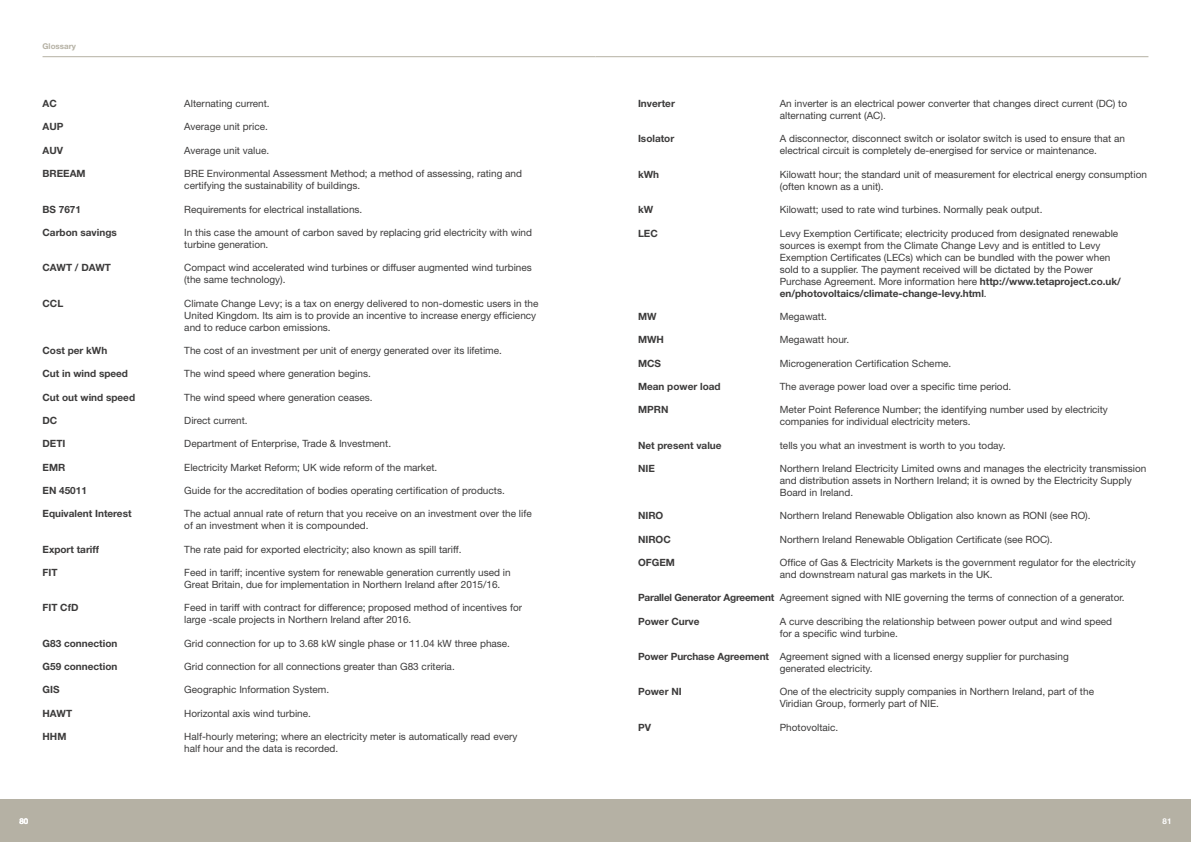
<style>
.page{position:relative;width:1191px;height:842px;background:#fff}
.page>*{position:absolute;margin:0;border:0;box-sizing:border-box;transform-origin:0 0}
.t1{font:10px/12px "Helvetica Neue";color:#3c3b3b}
.t2{font:700 10px "Helvetica Neue";color:#3c3b3b}
.t3{font:700 8px "Helvetica Neue";color:#b5b1a4}
.t4{font:700 8px "Helvetica Neue";color:#fff}
.s1{font-weight:700}
</style>
<div class="page">
<div style="left:0;top:799px;width:595px;height:43px;background:#b5b1a4"></div>
<div style="left:595px;top:799px;width:596px;height:43px;background:#b5b1a4"></div>
<hr style="left:43px;top:56px;width:552px;height:1px;background:#b5b1a4">
<hr style="left:595px;top:56px;width:553px;height:1px;background:#b5b1a4">
<p class="t3" style="left:43px;top:43px;width:35px">Glossary</p>
<p class="t2" style="left:43px;top:100px;width:16px">AC</p>
<p class="t1" style="left:184px;top:99px;width:87px">Alternating current.</p>
<p class="t2" style="left:43px;top:123px;width:22px">AUP</p>
<p class="t1" style="left:184px;top:122px;width:85px">Average unit price.</p>
<p class="t2" style="left:43px;top:147px;width:22px">AUV</p>
<p class="t1" style="left:184px;top:145px;width:86px">Average unit value.</p>
<p class="t2" style="left:43px;top:170px;width:45px">BREEAM</p>
<p class="t1" style="left:184px;top:169px;width:339px">BRE Environmental Assessment Method; a method of assessing, rating and certifying the sustainability of buildings.</p>
<p class="t2" style="left:43px;top:205px;width:40px">BS 7671</p>
<p class="t1" style="left:184px;top:204px;width:179px">Requirements for electrical installations.</p>
<p class="t2" style="left:43px;top:229px;width:76px">Carbon savings</p>
<p class="t1" style="left:184px;top:227px;width:349px">In this case the amount of carbon saved by replacing grid electricity with wind turbine generation.</p>
<p class="t2" style="left:43px;top:264px;width:70px">CAWT / DAWT</p>
<p class="t1" style="left:184px;top:263px;width:349px">Compact wind accelerated wind turbines or diffuser augmented wind turbines (the same technology).</p>
<p class="t2" style="left:43px;top:299px;width:22px">CCL</p>
<p class="t1" style="left:184px;top:298px;width:356px">Climate Change Levy; is a tax on energy delivered to non-domestic users in the<br>United Kingdom. Its aim is to provide an incentive to increase energy efficiency and to reduce carbon emissions.</p>
<p class="t2" style="left:43px;top:347px;width:66px">Cost per kWh</p>
<p class="t1" style="left:184px;top:345px;width:319px">The cost of an investment per unit of energy generated over its lifetime.</p>
<p class="t2" style="left:43px;top:370px;width:87px">Cut in wind speed</p>
<p class="t1" style="left:184px;top:369px;width:188px">The wind speed where generation begins.</p>
<p class="t2" style="left:43px;top:393px;width:94px">Cut out wind speed</p>
<p class="t1" style="left:184px;top:392px;width:190px">The wind speed where generation ceases.</p>
<p class="t2" style="left:43px;top:417px;width:16px">DC</p>
<p class="t1" style="left:184px;top:415px;width:65px">Direct current.</p>
<p class="t2" style="left:43px;top:440px;width:24px">DETI</p>
<p class="t1" style="left:184px;top:439px;width:208px">Department of Enterprise, Trade &amp; Investment.</p>
<p class="t2" style="left:43px;top:463px;width:24px">EMR</p>
<p class="t1" style="left:184px;top:462px;width:255px">Electricity Market Reform; UK wide reform of the market.</p>
<p class="t2" style="left:43px;top:487px;width:46px">EN 45011</p>
<p class="t1" style="left:184px;top:485px;width:322px">Guide for the accreditation of bodies operating certification of products.</p>
<p class="t2" style="left:43px;top:510px;width:91px">Equivalent Interest</p>
<p class="t1" style="left:184px;top:509px;width:349px">The actual annual rate of return that you receive on an investment over the life of an investment when it is compounded.</p>
<p class="t2" style="left:43px;top:545px;width:58px">Export tariff</p>
<p class="t1" style="left:184px;top:544px;width:279px">The rate paid for exported electricity; also known as spill tariff.</p>
<p class="t2" style="left:43px;top:569px;width:16px">FIT</p>
<p class="t1" style="left:184px;top:567px;width:328px">Feed in tariff; incentive system for renewable generation currently used in<br>Great Britain, due for implementation in Northern Ireland after 2015/16.</p>
<p class="t2" style="left:43px;top:604px;width:37px">FIT CfD</p>
<p class="t1" style="left:184px;top:603px;width:339px">Feed in tariff with contract for difference; proposed method of incentives for large -scale projects in Northern Ireland after 2016.</p>
<p class="t2" style="left:43px;top:639px;width:76px">G83 connection</p>
<p class="t1" style="left:184px;top:638px;width:327px">Grid connection for up to 3.68 kW single phase or 11.04 kW three phase.</p>
<p class="t2" style="left:43px;top:663px;width:76px">G59 connection</p>
<p class="t1" style="left:184px;top:661px;width:272px">Grid connection for all connections greater than G83 criteria.</p>
<p class="t2" style="left:43px;top:686px;width:19px">GIS</p>
<p class="t1" style="left:184px;top:685px;width:146px">Geographic Information System.</p>
<p class="t2" style="left:43px;top:709px;width:31px">HAWT</p>
<p class="t1" style="left:184px;top:708px;width:128px">Horizontal axis wind turbine.</p>
<p class="t2" style="left:43px;top:733px;width:25px">HHM</p>
<p class="t1" style="left:184px;top:731px;width:334px">Half-hourly metering; where an electricity meter is automatically read every half hour and the data is recorded.</p>
<p class="t2" style="left:638px;top:100px;width:38px">Inverter</p>
<p class="t1" style="left:780px;top:99px;width:349px">An inverter is an electrical power converter that changes direct current (DC) to alternating current (AC).</p>
<p class="t2" style="left:638px;top:135px;width:38px">Isolator</p>
<p class="t1" style="left:780px;top:134px;width:347px">A disconnector, disconnect switch or isolator switch is used to ensure that an electrical circuit is completely de-energised for service or maintenance.</p>
<p class="t2" style="left:638px;top:170px;width:23px">kWh</p>
<p class="t1" style="left:780px;top:169px;width:369px">Kilowatt hour; the standard unit of measurement for electrical energy consumption (often known as a unit).</p>
<p class="t2" style="left:638px;top:206px;width:17px">kW</p>
<p class="t1" style="left:780px;top:205px;width:264px">Kilowatt; used to rate wind turbines. Normally peak output.</p>
<p class="t2" style="left:638px;top:229px;width:21px">LEC</p>
<p class="t1" style="left:780px;top:228px;width:343px">Levy Exemption Certificate; electricity produced from designated renewable sources is exempt from the Climate Change Levy and is entitled to Levy Exemption Certificates (LECs) which can be bundled with the power when sold to a supplier. The payment received will be dictated by the Power Purchase Agreement. More information here <span class="s1">http://www.tetaproject.co.uk/ en/photovoltaics/climate-change-levy.html</span>.</p>
<p class="t2" style="left:638px;top:313px;width:20px">MW</p>
<p class="t1" style="left:780px;top:311px;width:49px">Megawatt.</p>
<p class="t2" style="left:638px;top:336px;width:27px">MWH</p>
<p class="t1" style="left:780px;top:335px;width:71px">Megawatt hour.</p>
<p class="t2" style="left:638px;top:359px;width:24px">MCS</p>
<p class="t1" style="left:780px;top:358px;width:173px">Microgeneration Certification Scheme.</p>
<p class="t2" style="left:638px;top:383px;width:84px">Mean power load</p>
<p class="t1" style="left:780px;top:381px;width:233px">The average power load over a specific time period.</p>
<p class="t2" style="left:638px;top:406px;width:32px">MPRN</p>
<p class="t1" style="left:780px;top:405px;width:330px">Meter Point Reference Number; the identifying number used by electricity companies for individual electricity meters.</p>
<p class="t2" style="left:638px;top:441px;width:85px">Net present value</p>
<p class="t1" style="left:780px;top:440px;width:227px">tells you what an investment is worth to you today.</p>
<p class="t2" style="left:638px;top:465px;width:18px">NIE</p>
<p class="t1" style="left:780px;top:463px;width:368px">Northern Ireland Electricity Limited owns and manages the electricity transmission and distribution assets in Northern Ireland; it is owned by the Electricity Supply<br>Board in Ireland.</p>
<p class="t2" style="left:638px;top:512px;width:27px">NIRO</p>
<p class="t1" style="left:780px;top:511px;width:312px">Northern Ireland Renewable Obligation also known as RONI (see RO).</p>
<p class="t2" style="left:638px;top:535px;width:34px">NIROC</p>
<p class="t1" style="left:780px;top:534px;width:274px">Northern Ireland Renewable Obligation Certificate (see ROC).</p>
<p class="t2" style="left:638px;top:559px;width:38px">OFGEM</p>
<p class="t1" style="left:780px;top:557px;width:357px">Office of Gas &amp; Electricity Markets is the government regulator for the electricity and downstream natural gas markets in the UK.</p>
<p class="t1" style="left:638px;top:593px;width:488px"><span class="s1">Parallel Generator Agreement</span> Agreement signed with NIE governing the terms of connection of a generator.</p>
<p class="t2" style="left:638px;top:617px;width:63px">Power Curve</p>
<p class="t1" style="left:780px;top:616px;width:334px">A curve describing the relationship between power output and wind speed for a specific wind turbine.</p>
<p class="t1" style="left:780px;top:651px;width:290px;text-indent:-142px"><span class="s1">Power Purchase Agreement</span> Agreement signed with a licensed energy supplier for purchasing generated electricity.</p>
<p class="t2" style="left:638px;top:688px;width:45px">Power NI</p>
<p class="t1" style="left:780px;top:687px;width:316px">One of the electricity supply companies in Northern Ireland, part of the<br>Viridian Group, formerly part of NIE.</p>
<p class="t2" style="left:638px;top:723px;width:14px">PV</p>
<p class="t1" style="left:780px;top:722px;width:60px">Photovoltaic.</p>
<p class="t4" style="left:19px;top:818px;width:10px">80</p>
<p class="t4" style="left:1162px;top:818px;width:10px">81</p>
</div>
